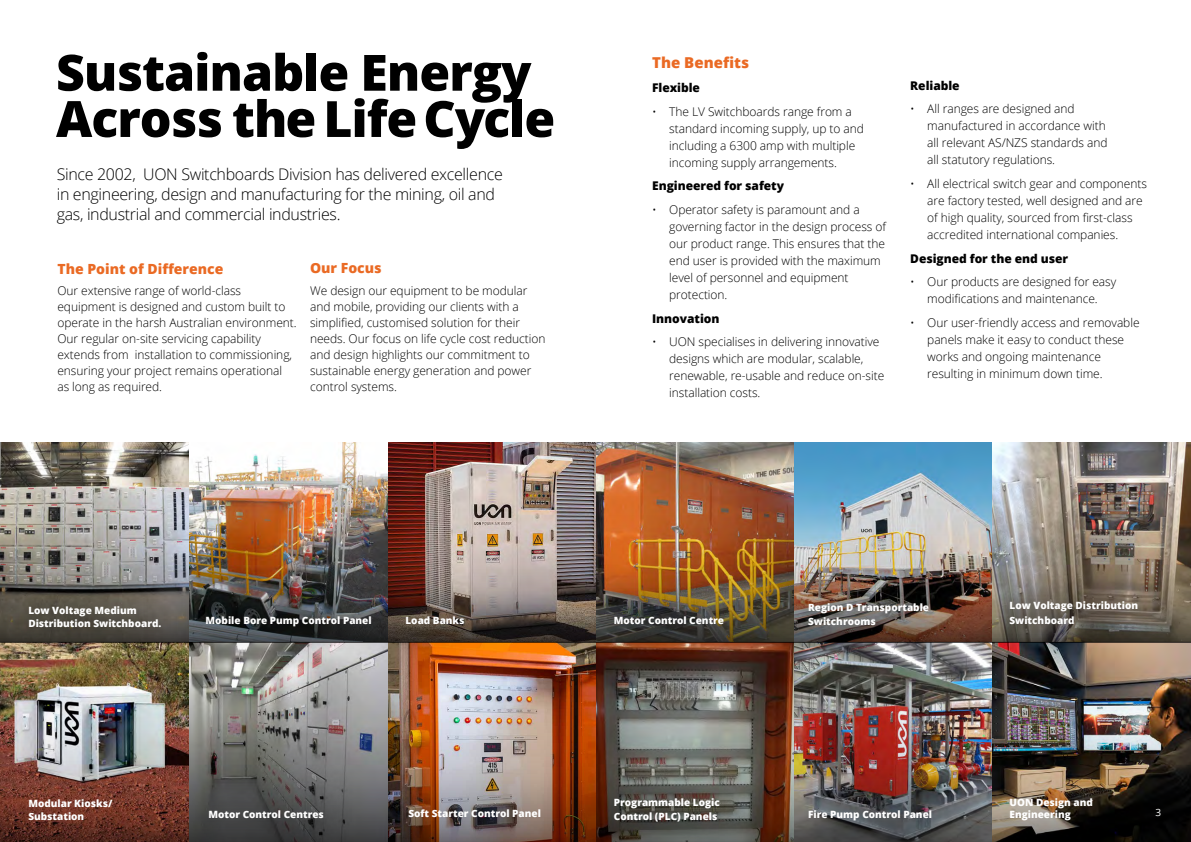
<style>
.page{position:relative;width:1191px;height:842px;background:#fff}
.page>*{position:absolute;margin:0;border:0;box-sizing:border-box;transform-origin:0 0}
.t1{font:800 50px/46.2px "Open Sans";letter-spacing:-.02em;color:#000}
.t2{font:300 16px/20px "Open Sans";letter-spacing:-.02em;color:#000}
.t3{font:800 15px "Open Sans";color:#ea6a24}
.t4{font:800 14px "Open Sans";color:#ea6a24}
.t5{font:300 12px/16.9px "Open Sans";letter-spacing:-.005em;color:#000}
.t6{font:800 12px "Open Sans";letter-spacing:-.005em;color:#000}
.t7{font:800 10px/12.6px "Open Sans";color:#fff}
.t8{font:10px "Open Sans";color:#fff}
</style>
<div class="page">
<img style="left:0;top:646px;width:1191px;height:196px">
<img style="left:0;top:443px;width:1191px;height:199px">
<svg style="left:188px;top:586px;width:190px;height:69px;background:#4a4a4a"></svg>
<svg style="left:180px;top:781px;width:171px;height:61px;background:#4a4747"></svg>
<img style="left:980px;top:572px;width:185px;height:84px">
<img style="left:378px;top:586px;width:114px;height:69px">
<img style="left:586px;top:587px;width:165px;height:68px">
<img style="left:0;top:577px;width:188px;height:82px">
<svg style="left:585px;top:769px;width:162px;height:73px;background:#594f44"></svg>
<img style="left:779px;top:574px;width:177px;height:83px">
<h1 class="t1" style="left:56px;top:47px;width:501px">Sustainable Energy<br>Across the Life Cycle</h1>
<h2 class="t2" style="left:57px;top:164px;width:448px">Since 2002, UON Switchboards Division has delivered excellence in engineering, design and manufacturing for the mining, oil and gas, industrial and commercial industries.</h2>
<p class="t4" style="left:57px;top:258px;width:167px">The Point of Difference</p>
<p class="t5" style="left:57px;top:283px;width:241px;line-height:16px">Our extensive range of world-class equipment is designed and custom built to operate in the harsh Australian environment.<br>Our regular on-site servicing capability extends from installation to commissioning, ensuring your project remains operational as long as required.</p>
<p class="t4" style="left:310px;top:257px;width:73px">Our Focus</p>
<p class="t5" style="left:310px;top:282px;width:237px;line-height:16px">We design our equipment to be modular and mobile, providing our clients with a simplified, customised solution for their needs. Our focus on life cycle cost reduction and design highlights our commitment to sustainable energy generation and power control systems.</p>
<p class="t3" style="left:652px;top:51px;width:98px">The Benefits</p>
<p class="t6" style="left:652px;top:78px;width:49px">Flexible</p>
<p class="t5" style="left:669px;top:103px;width:196px;text-indent:-17px">• The LV Switchboards range from a standard incoming supply, up to and including a 6300 amp with multiple incoming supply arrangements.</p>
<p class="t6" style="left:652px;top:177px;width:133px">Engineered for safety</p>
<p class="t5" style="left:669px;top:201px;width:218px;text-indent:-17px">• Operator safety is paramount and a governing factor in the design process of our product range. This ensures that the end user is provided with the maximum level of personnel and equipment protection.</p>
<p class="t6" style="left:652px;top:309px;width:69px">Innovation</p>
<p class="t5" style="left:669px;top:333px;width:217px;text-indent:-17px">• UON specialises in delivering innovative designs which are modular, scalable, renewable, re-usable and reduce on-site installation costs.</p>
<p class="t6" style="left:910px;top:76px;width:51px">Reliable</p>
<p class="t5" style="left:927px;top:100px;width:182px;text-indent:-17px">• All ranges are designed and manufactured in accordance with all relevant AS/NZS standards and all statutory regulations.</p>
<p class="t5" style="left:927px;top:175px;width:221px;text-indent:-17px">• All electrical switch gear and components are factory tested, well designed and are of high quality, sourced from first-class accredited international companies.</p>
<p class="t6" style="left:910px;top:249px;width:159px">Designed for the end user</p>
<p class="t5" style="left:910px;top:273px;width:207px;text-align:center">• Our products are designed for easy modifications and maintenance.</p>
<p class="t5" style="left:927px;top:314px;width:214px;text-indent:-17px">• Our user-friendly access and removable panels make it easy to conduct these works and ongoing maintenance resulting in minimum down time.</p>
<p class="t7" style="left:28px;top:604px;width:134px">Low Voltage Medium<br>Distribution Switchboard.</p>
<p class="t7" style="left:206px;top:613px;width:168px">Mobile Bore Pump Control Panel</p>
<p class="t7" style="left:1009px;top:599px;width:130px">Low Voltage Distribution</p>
<p class="t7" style="left:808px;top:599px;width:122px;line-height:14.6px">Region D Transportable<br>Switchrooms</p>
<p class="t7" style="left:405px;top:613px;width:61px">Load Banks</p>
<p class="t7" style="left:1009px;top:614px;width:66px">Switchboard</p>
<p class="t7" style="left:614px;top:613px;width:112px">Motor Control Centre</p>
<p class="t7" style="left:614px;top:794px;width:107px;line-height:14.7px">Programmable Logic<br>Control (PLC) Panels</p>
<p class="t7" style="left:1009px;top:795px;width:85px">UON Design and</p>
<p class="t7" style="left:28px;top:797px;width:86px">Modular Kiosks/<br>Substation</p>
<p class="t8" style="left:1155px;top:805px;width:7px">3</p>
<p class="t7" style="left:408px;top:806px;width:134px">Soft Starter Control Panel</p>
<p class="t7" style="left:1009px;top:808px;width:63px">Engineering</p>
<p class="t7" style="left:208px;top:807px;width:117px">Motor Control Centres</p>
<p class="t7" style="left:808px;top:807px;width:125px">Fire Pump Control Panel</p>
</div>
